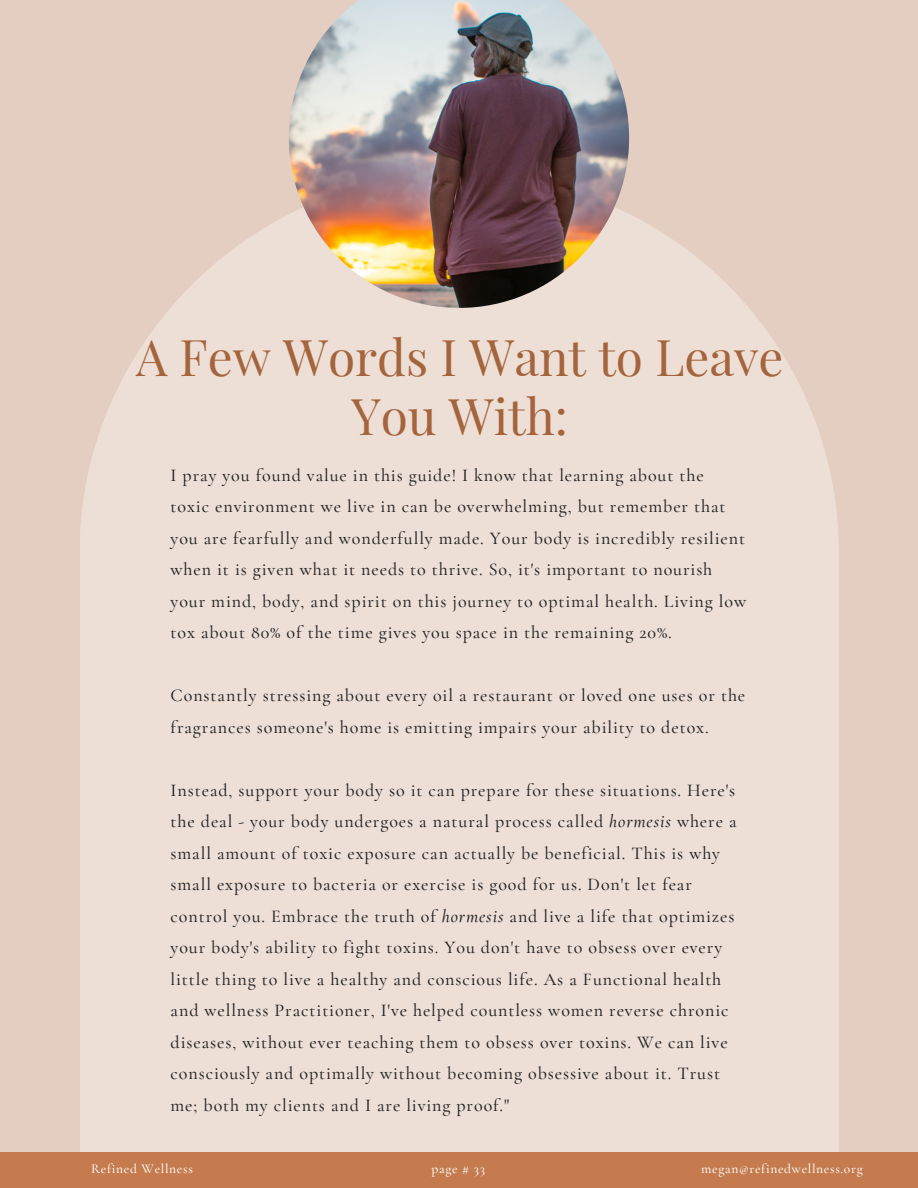
<style>
.page{position:relative;width:918px;height:1188px;background:#e4cec1}
.page>*{position:absolute;margin:0;border:0;box-sizing:border-box;transform-origin:0 0}
.t1{font:49.5px/59.7px "Playfair Display";color:#a4643c;text-align:center}
.t2{font:500 18px/31.5px "Cormorant Garamond";letter-spacing:.05em;color:#222}
.t3{font:500 13.5px "Cormorant Garamond";letter-spacing:.05em;color:#fff}
.s1{font-style:italic}
</style>
<div class="page">
<div style="left:81px;top:214px;width:758px;height:939px;background:#edded6"></div>
<img style="left:289px;top:0;width:340px;height:308px">
<div style="left:0;top:1153px;width:918px;height:35px;background:#c57b4d"></div>
<h1 class="t1" style="left:136px;top:325px;width:649px">A Few Words I Want to Leave<br>You With:</h1>
<p class="t2" style="left:171px;top:459px;width:577px">I pray you found value in this guide! I know that learning about the toxic environment we live in can be overwhelming, but remember that you are fearfully and wonderfully made. Your body is incredibly resilient when it is given what it needs to thrive. So, it's important to nourish your mind, body, and spirit on this journey to optimal health. Living low tox about 80% of the time gives you space in the remaining 20%.</p>
<p class="t2" style="left:171px;top:680px;width:576px">Constantly stressing about every oil a restaurant or loved one uses or the fragrances someone's home is emitting impairs your ability to detox.</p>
<p class="t2" style="left:171px;top:774px;width:568px">Instead, support your body so it can prepare for these situations. Here's the deal - your body undergoes a natural process called <span class="s1">hormesis</span> where a small amount of toxic exposure can actually be beneficial. This is why small exposure to bacteria or exercise is good for us. Don't let fear control you. Embrace the truth of <span class="s1">hormesis</span> and live a life that optimizes your body's ability to fight toxins. You don't have to obsess over every little thing to live a healthy and conscious life. As a Functional health and wellness Practitioner, I've helped countless women reverse chronic diseases, without ever teaching them to obsess over toxins. We can live consciously and optimally without becoming obsessive about it. Trust me; both my clients and I are living proof."</p>
<p class="t3" style="left:91px;top:1160px;width:103px">Refined Wellness</p>
<p class="t3" style="left:432px;top:1160px;width:55px">page # 33</p>
<p class="t3" style="left:701px;top:1160px;width:163px">megan@refinedwellness.org</p>
</div>
